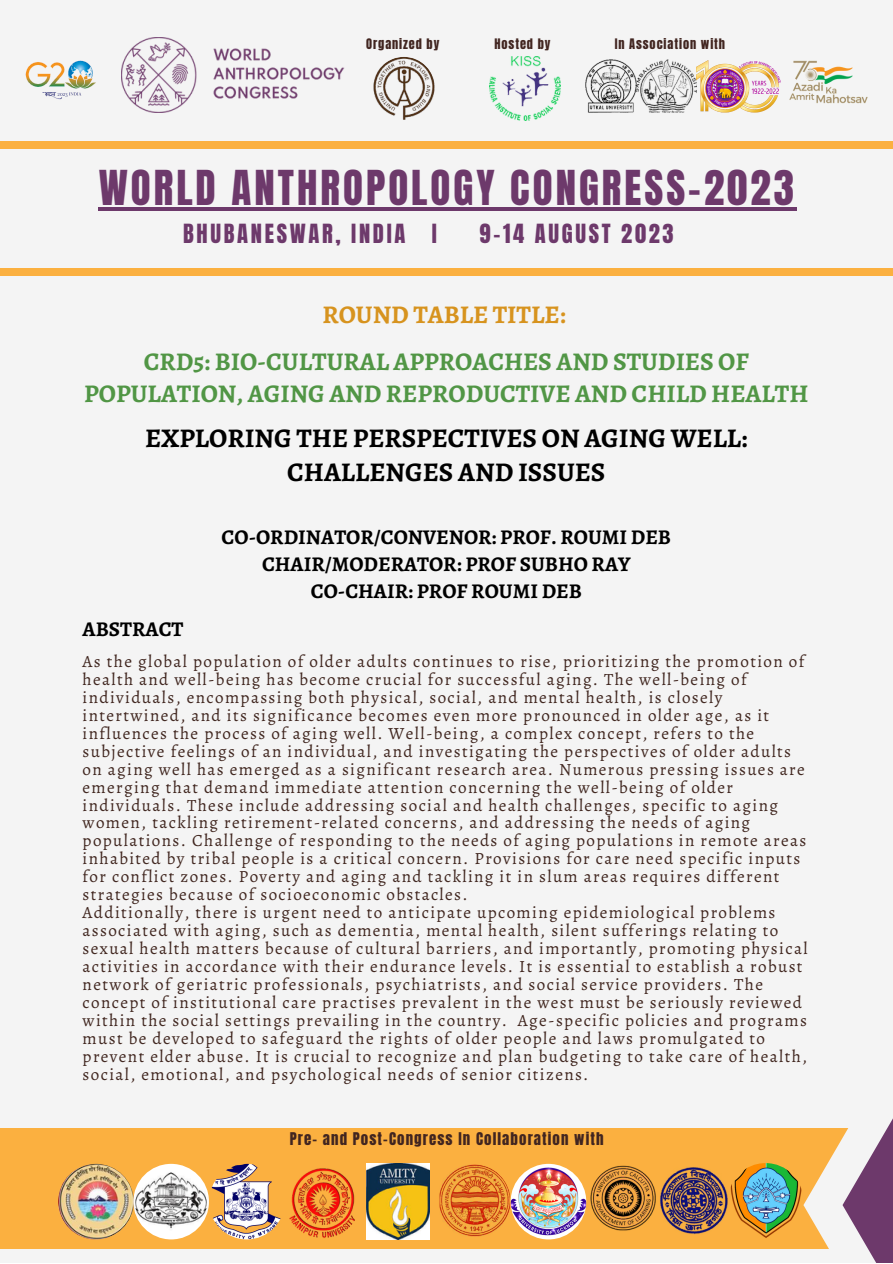
<style>
.page{position:relative;width:893px;height:1264px;background:#fff}
.page>*{position:absolute;margin:0;border:0;box-sizing:border-box;transform-origin:0 0}
.t1{font:40.95px "Anton";letter-spacing:.075em;color:#6d396b}
.t2{font:700 27px/33.8px "Alegreya";color:#000;text-align:center}
.t3{font:700 25.5px/32.5px "Alegreya";color:#519645;text-align:center}
.t4{font:700 25.5px "Alegreya";color:#d7931e}
.t5{font:22.5px "Anton";letter-spacing:.12em;color:#6d396b}
.t6{font:700 21px "Alegreya";color:#000}
.t7{font:17.1px/18px "Alegreya";letter-spacing:.08em;color:#40261f}
.t8{font:14.85px "Anton";letter-spacing:.075em;color:#412520}
.t9{font:12.3px "Anton";letter-spacing:.075em;color:#412520}
</style>
<div class="page">
<div style="left:0;top:0;width:892px;height:1262px;background:#f4f4f4"></div>
<div style="left:1px;top:269px;width:891px;height:7px;background:#fbb040"></div>
<div style="left:0;top:1128px;width:892px;height:120px;background:#fbb040"></div>
<svg style="left:803px;top:1139px;width:39px;height:110px;fill:#f4f4f4"></svg>
<svg style="left:842px;top:1120px;width:50px;height:142px;background:#a88aa6"></svg>
<div style="left:1px;top:141px;width:891px;height:7px;background:#fbb040"></div>
<hr style="left:99px;top:207px;width:698px;height:3px;background:#6d396b">
<img style="left:58px;top:1163px;width:76px;height:76px;border-radius:50%">
<img style="left:133px;top:1163px;width:76px;height:76px;border-radius:50%">
<img style="left:209px;top:1163px;width:75px;height:76px;border-radius:50%">
<img style="left:284px;top:1163px;width:76px;height:76px;border-radius:50%">
<img style="left:435px;top:1163px;width:75px;height:76px;border-radius:50%">
<img style="left:510px;top:1163px;width:76px;height:76px;border-radius:50%">
<img style="left:366px;top:1163px;width:63px;height:75px">
<img style="left:574px;top:1165px;width:154px;height:69px">
<img style="left:727px;top:1163px;width:76px;height:75px;border-radius:50%">
<img style="left:585px;top:59px;width:49px;height:53px">
<img style="left:634px;top:59px;width:146px;height:53px">
<img style="left:372px;top:57px;width:63px;height:63px;border-radius:50%">
<img style="left:121px;top:38px;width:224px;height:75px">
<img style="left:780px;top:60px;width:88px;height:44px">
<img style="left:25px;top:60px;width:71px;height:40px">
<img style="left:489px;top:57px;width:71px;height:63px">
<p class="t9" style="left:366px;top:35px;width:75px">Organized by</p>
<p class="t9" style="left:494px;top:35px;width:58px">Hosted by</p>
<p class="t9" style="left:614px;top:35px;width:112px">In Association with</p>
<p class="t1" style="left:99px;top:158px;width:696px">WORLD ANTHROPOLOGY CONGRESS-2023</p>
<p class="t5" style="left:183px;top:217px;width:255px">BHUBANESWAR, INDIA I</p>
<p class="t5" style="left:479px;top:217px;width:196px">9-14 AUGUST 2023</p>
<p class="t4" style="left:322px;top:297px;width:245px">ROUND TABLE TITLE:</p>
<p class="t3" style="left:84px;top:345px;width:725px">CRD5: BIO-CULTURAL APPROACHES AND STUDIES OF<br>POPULATION, AGING AND REPRODUCTIVE AND CHILD HEALTH</p>
<p class="t2" style="left:145px;top:421px;width:604px">EXPLORING THE PERSPECTIVES ON AGING WELL:<br>CHALLENGES AND ISSUES</p>
<p class="t6" style="left:83px;top:614px;width:102px">ABSTRACT</p>
<p class="t6" style="left:221px;top:522px;width:451px">CO-ORDINATOR/CONVENOR: PROF. ROUMI DEB</p>
<p class="t6" style="left:262px;top:549px;width:370px">CHAIR/MODERATOR: PROF SUBHO RAY</p>
<p class="t6" style="left:311px;top:576px;width:272px">CO-CHAIR: PROF ROUMI DEB</p>
<p class="t7" style="left:83px;top:651px;width:725px">As the global population of older adults continues to rise, prioritizing the promotion of health and well-being has become crucial for successful aging. The well-being of individuals, encompassing both physical, social, and mental health, is closely intertwined, and its significance becomes even more pronounced in older age, as it influences the process of aging well. Well-being, a complex concept, refers to the subjective feelings of an individual, and investigating the perspectives of older adults on aging well has emerged as a significant research area. Numerous pressing issues are emerging that demand immediate attention concerning the well-being of older individuals. These include addressing social and health challenges, specific to aging women, tackling retirement-related concerns, and addressing the needs of aging populations. Challenge of responding to the needs of aging populations in remote areas inhabited by tribal people is a critical concern. Provisions for care need specific inputs for conflict zones. Poverty and aging and tackling it in slum areas requires different strategies because of socioeconomic obstacles.</p>
<p class="t7" style="left:83px;top:903px;width:726px">Additionally, there is urgent need to anticipate upcoming epidemiological problems associated with aging, such as dementia, mental health, silent sufferings relating to sexual health matters because of cultural barriers, and importantly, promoting physical activities in accordance with their endurance levels. It is essential to establish a robust network of geriatric professionals, psychiatrists, and social service providers. The concept of institutional care practises prevalent in the west must be seriously reviewed within the social settings prevailing in the country. Age-specific policies and programs must be developed to safeguard the rights of older people and laws promulgated to prevent elder abuse. It is crucial to recognize and plan budgeting to take care of health, social, emotional, and psychological needs of senior citizens.</p>
<p class="t8" style="left:290px;top:1128px;width:315px">Pre- and Post-Congress In Collaboration with</p>
</div>
